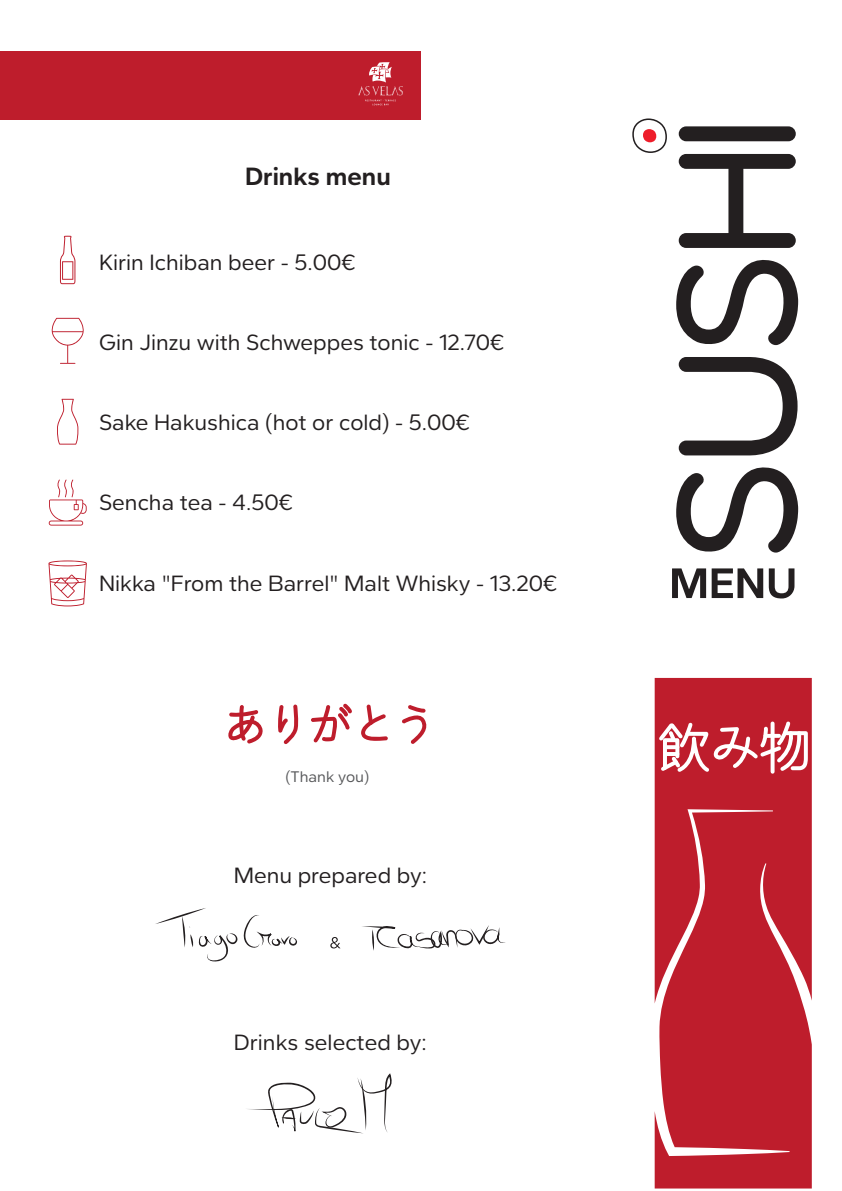
<style>
.page{position:relative;width:842px;height:1191px;background:#fff}
.page>*{position:absolute;margin:0;border:0;box-sizing:border-box;transform-origin:0 0}
.t1{font:700 26px "Cedora";color:#231f20}
.t2{font:23px "Cedora";color:#231f20}
.t3{font:16px "Cedora";color:#57585a}
</style>
<div class="page">
<svg style="left:676px;top:467px;width:122px;height:86px"></svg>
<svg style="left:679px;top:357px;width:118px;height:98px"></svg>
<svg style="left:676px;top:260px;width:122px;height:86px"></svg>
<svg style="left:679px;top:154px;width:117px;height:94px"></svg>
<div style="left:679px;top:126px;width:117px;height:15px;background:#231f20;border-radius:7px"></div>
<svg style="left:632px;top:118px;width:35px;height:35px"></svg>
<svg style="left:672px;top:568px;width:34px;height:30px"></svg>
<svg style="left:712px;top:568px;width:51px;height:30px"></svg>
<svg style="left:769px;top:568px;width:25px;height:30px"></svg>
<div style="left:0;top:51px;width:421px;height:69px;background:#be1d2c"></div>
<svg style="left:358px;top:62px;width:45px;height:43px"></svg>
<svg style="left:57px;top:399px;width:21px;height:45px"></svg>
<svg style="left:52px;top:318px;width:32px;height:46px"></svg>
<svg style="left:60px;top:236px;width:15px;height:48px"></svg>
<svg style="left:49px;top:479px;width:38px;height:46px"></svg>
<svg style="left:48px;top:560px;width:39px;height:46px"></svg>
<svg style="left:655px;top:678px;width:157px;height:510px;background:#c12a38"></svg>
<svg style="left:655px;top:719px;width:155px;height:56px"></svg>
<svg style="left:228px;top:705px;width:35px;height:38px"></svg>
<svg style="left:278px;top:704px;width:21px;height:40px"></svg>
<svg style="left:311px;top:703px;width:41px;height:39px"></svg>
<svg style="left:361px;top:704px;width:27px;height:37px"></svg>
<svg style="left:402px;top:705px;width:25px;height:39px"></svg>
<svg style="left:330px;top:937px;width:10px;height:11px"></svg>
<svg style="left:155px;top:908px;width:142px;height:54px"></svg>
<svg style="left:362px;top:925px;width:144px;height:25px"></svg>
<svg style="left:248px;top:1073px;width:144px;height:60px"></svg>
<p class="t1" style="left:245px;top:161px;width:147px">Drinks menu</p>
<p class="t2" style="left:99px;top:249px;width:258px">Kirin Ichiban beer - 5.00€</p>
<p class="t2" style="left:99px;top:329px;width:407px">Gin Jinzu with Schweppes tonic - 12.70€</p>
<p class="t2" style="left:99px;top:409px;width:373px">Sake Hakushica (hot or cold) - 5.00€</p>
<p class="t2" style="left:99px;top:489px;width:196px">Sencha tea - 4.50€</p>
<p class="t2" style="left:99px;top:569px;width:460px">Nikka "From the Barrel" Malt Whisky - 13.20€</p>
<p class="t3" style="left:285px;top:767px;width:85px">(Thank you)</p>
<p class="t2" style="left:234px;top:862px;width:195px">Menu prepared by:</p>
<p class="t2" style="left:234px;top:1029px;width:194px">Drinks selected by:</p>
</div>
